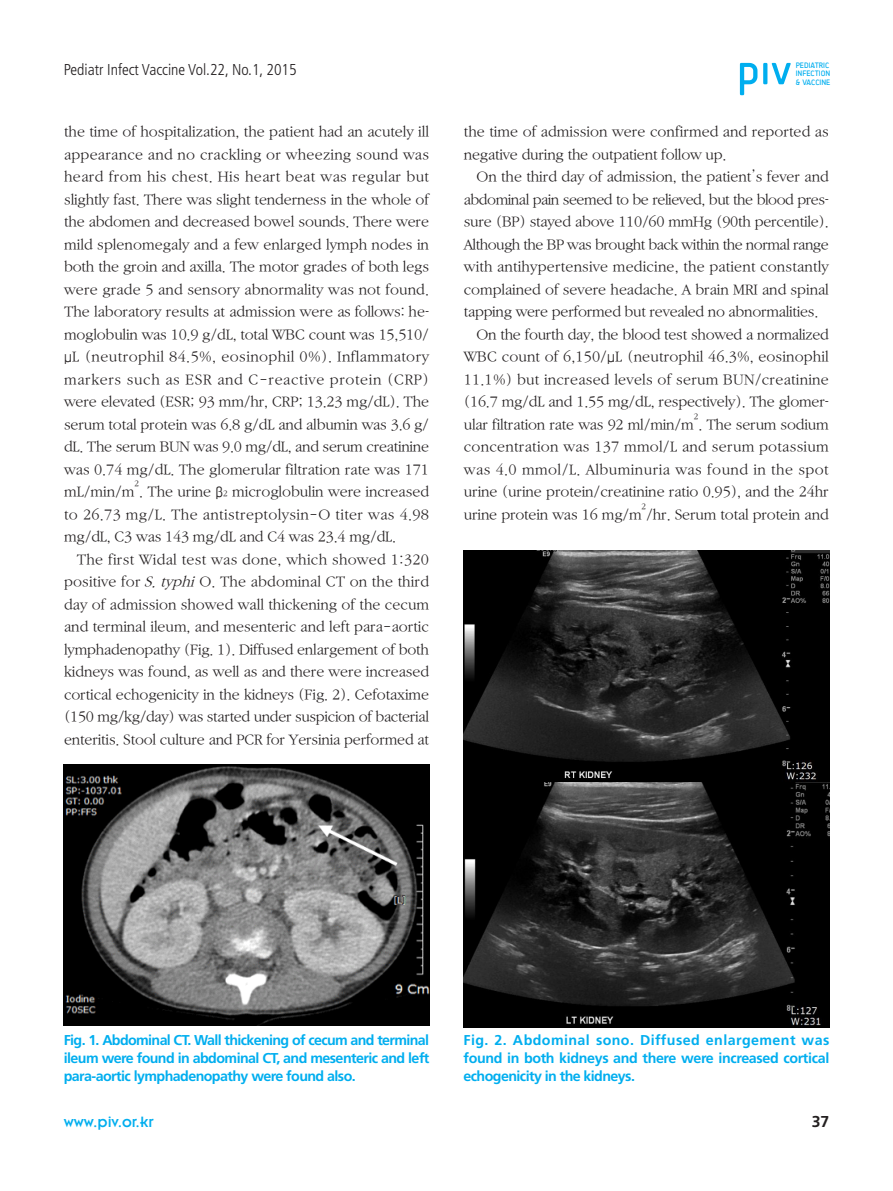
<style>
.page{position:relative;width:893px;height:1191px;background:#fff}
.page>*{position:absolute;margin:0;border:0;box-sizing:border-box;transform-origin:0 0}
.t1{font:16.5px "Insignia LT Std";color:#00aeef}
.t2{font:300 condensed 15.75px "Frutiger LT Std";color:#231f20}
.t3{font:700 15.75px "Frutiger LT Std";color:#231f20}
.바탕글{font:15px/22.5px "SMSS Myung Jo 10 Std";letter-spacing:-.055em;color:#231f20}
.바탕글-2{font:15px/22.5px "SMSS Myung Jo 10 Std";letter-spacing:-.025em;color:#231f20}
.그림{font:700 14.25px/18px "Frutiger LT Std";letter-spacing:-.04em;color:#00aeef;text-align:justify}
.바탕글-3{font:8.7px "SMSS Myung Jo 10 Std";color:#231f20}
.t4{font:7.95px "Sci Fly Sans";color:#00aeef}
.s1{font-family:"Dotum"}
.s2{font-size:8.7px}
.s3{font-style:italic}
</style>
<div class="page">
<svg style="left:740px;top:63px;width:51px;height:32px"></svg>
<img style="left:64px;top:765px;width:365px;height:260px">
<img style="left:463px;top:551px;width:366px;height:476px">
<p class="t2" style="left:64px;top:60px;width:234px">Pediatr Infect Vaccine Vol.22, No.1, 2015</p>
<p class="t4" style="left:796px;top:61px;width:35px">PEDIATRIC</p>
<p class="t4" style="left:796px;top:69px;width:36px">INFECTION</p>
<p class="t4" style="left:796px;top:77px;width:36px">&amp; VACCINE</p>
<p class="바탕글" style="left:64px;top:121px;width:367px">the time of hospitalization, the patient had an acutely ill appearance and no crackling or wheezing sound was heard from his chest. His heart beat was regular but slightly fast. There was slight tenderness in the whole of the abdomen and decreased bowel sounds. There were mild splenomegaly and a few enlarged lymph nodes in both the groin and axilla. The motor grades of both legs were grade 5 and sensory abnormality was not found.<br>The laboratory results at admission were as follows: he&shy;moglobulin was 10.9 g/dL, total WBC count was 15,510/ <span class="s1">μ</span>L (neutrophil 84.5%, eosinophil 0%). Inflammatory markers such as ESR and C-reactive protein (CRP) were elevated (ESR; 93 mm/hr, CRP; 13.23 mg/dL). The serum total protein was 6.8 g/dL and albumin was 3.6 g/ dL. The serum BUN was 9.0 mg/dL, and serum creatinine was 0.74 mg/dL. The glomerular filtration rate was 171 mL/min/m . The urine <span class="s1">β</span><span class="s2">2</span> microglobulin were increased</p>
<p class="바탕글-3" style="left:134px;top:479px;width:7px">2</p>
<p class="바탕글-2" style="left:64px;top:504px;width:367px">to 26.73 mg/L. The antistreptolysin-O titer was 4.98 mg/dL, C3 was 143 mg/dL and C4 was 23.4 mg/dL.</p>
<p class="바탕글" style="left:64px;top:549px;width:367px;text-align:justify;text-indent:13px">The first Widal test was done, which showed 1:320 positive for <span class="s3">S.typhi</span>O. The abdominal CT on the third day of admission showed wall thickening of the cecum and terminal ileum, and mesenteric and left para-aortic lymphadenopathy (Fig. 1). Diffused enlargement of both kidneys was found, as well as and there were increased cortical echogenicity in the kidneys (Fig. 2). Cefotaxime (150 mg/kg/day) was started under suspicion of bacterial enteritis. Stool culture and PCR for Yersinia performed at</p>
<p class="바탕글" style="left:463px;top:121px;width:367px">the time of admission were confirmed and reported as negative during the outpatient follow up.</p>
<p class="바탕글" style="left:463px;top:166px;width:367px;text-indent:13px">On the third day of admission, the patient’s fever and abdominal pain seemed to be relieved, but the blood pres&shy;sure (BP) stayed above 110/60 mmHg (90th percen-tile).<br>Although the BP was brought back within the normal range with antihypertensive medicine, the patient constantly complained of severe headache. A brain MRI and spinal tapping were performed but revealed no abnor-malities.</p>
<p class="바탕글" style="left:463px;top:324px;width:367px;text-indent:13px">On the fourth day, the blood test showed a normalized WBC count of 6,150/<span class="s1">μ</span>L (neutrophil 46.3%, eosinophil 11.1%) but increased levels of serum BUN/creatinine (16.7 mg/dL and 1.55 mg/dL, respectively). The glomer&shy;u-lar filtration rate was 92 ml/min/m . The serum sodium</p>
<p class="바탕글-3" style="left:693px;top:412px;width:7px">2</p>
<p class="바탕글" style="left:463px;top:436px;width:367px;text-align:justify">concentration was 137 mmol/L and serum potassium was 4.0 mmol/L. Albuminuria was found in the spot urine (urine protein/creatinine ratio 0.95), and the 24hr urine protein was 16 mg/m /hr. Serum total protein and</p>
<p class="바탕글-3" style="left:641px;top:502px;width:7px">2</p>
<p class="그림" style="left:64px;top:1031px;width:367px">Fig. 1. Abdominal CT. Wall thickening of cecum and terminal ileum were found in abdominal CT, and mesenteric and left para-aortic lymphadenopathy were found also.</p>
<p class="그림" style="left:463px;top:1031px;width:367px">Fig. 2. Abdominal sono. Diffused enlargement was found in both kidneys and there were increased cortical echogenicity in the kidneys.</p>
<p class="t1" style="left:64px;top:1113px;width:91px">www.piv.or.kr</p>
<p class="t3" style="left:812px;top:1112px;width:19px">37</p>
</div>
